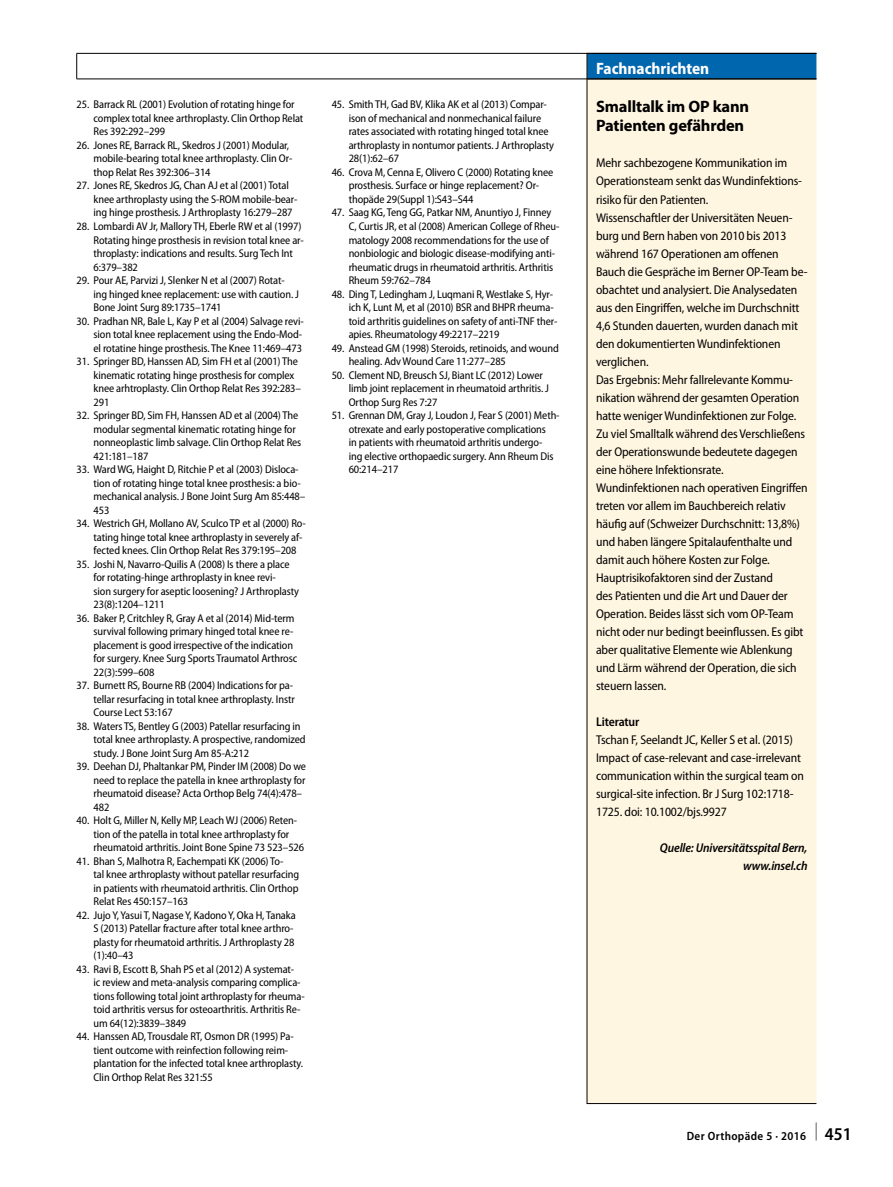
<style>
.page{position:relative;width:893px;height:1187px;background:#fff}
.page>*{position:absolute;margin:0;border:0;box-sizing:border-box;transform-origin:0 0}
.t1{font:700 16.5px/19.8px "Myriad Pro";letter-spacing:-.01em;color:#000}
.t2{font:700 semi-condensed 16.5px "Myriad Pro";color:#fff}
.t3{font:semi-condensed 12.75px/18px "Myriad Pro";letter-spacing:-.01em;color:#000}
.t4{font:italic 600 semi-condensed 12.75px/18px "Myriad Pro";letter-spacing:-.01em;color:#000;text-align:right}
.t5{font:600 semi-condensed 12.75px "Myriad Pro";letter-spacing:-.01em;color:#000}
.t6{font:12px "Myriad Pro Semibold Semi Cn 2";letter-spacing:.03em;color:#000}
.t7{font:semi-condensed 11.25px/13.5px "Myriad Pro";letter-spacing:-.01em;color:#000}
.s1{font-family:"Myriad Pro";font-weight:600;font-stretch:semi-condensed;font-size:18px}
</style>
<div class="page">
<div style="left:587px;top:53px;width:230px;height:1050px;background:#fff6e2"></div>
<hr style="left:77px;top:79px;width:739px;height:1px;background:#000">
<svg style="left:76px;top:54px;width:1px;height:25px"></svg>
<hr style="left:77px;top:53px;width:739px;height:1px;background:#000">
<p class="t7" style="left:94px;top:98px;width:211px;text-indent:-17px">25. Barrack RL (2001) Evolution of rotating hinge for complex total knee arthroplasty. Clin Orthop Relat<br>Res 392:292–299</p>
<p class="t7" style="left:94px;top:139px;width:200px;text-indent:-17px">26. Jones RE, Barrack RL, Skedros J (2001) Modular, mobile-bearing total knee arthroplasty. Clin Or&shy;thop Relat Res 392:306–314</p>
<p class="t7" style="left:94px;top:179px;width:205px;text-indent:-17px">27. Jones RE, Skedros JG, Chan AJ et al (2001) Total knee arthroplasty using the S-ROM mobile-bear&shy;ing hinge prosthesis. J Arthroplasty 16:279–287</p>
<p class="t7" style="left:94px;top:220px;width:212px;text-indent:-17px">28. Lombardi AV Jr, Mallory TH, Eberle RW et al (1997)<br>Rotating hinge prosthesis in revision total knee ar&shy;throplasty: indications and results. Surg Tech Int 6:379–382</p>
<p class="t7" style="left:94px;top:274px;width:207px;text-indent:-17px">29. Pour AE, Parvizi J, Slenker N et al (2007) Rotat&shy;ing hinged knee replacement: use with caution. J<br>Bone Joint Surg 89:1735–1741</p>
<p class="t7" style="left:94px;top:314px;width:212px;text-indent:-17px">30. Pradhan NR, Bale L, Kay P et al (2004) Salvage revi&shy;sion total knee replacement using the Endo-Mod&shy;el rotatine hinge prosthesis. The Knee 11:469–473</p>
<p class="t7" style="left:94px;top:355px;width:209px;text-indent:-17px">31. Springer BD, Hanssen AD, Sim FH et al (2001) The kinematic rotating hinge prosthesis for complex knee arhtroplasty. Clin Orthop Relat Res 392:283– 291</p>
<p class="t7" style="left:94px;top:409px;width:209px;text-indent:-17px">32. Springer BD, Sim FH, Hanssen AD et al (2004) The modular segmental kinematic rotating hinge for nonneoplastic limb salvage. Clin Orthop Relat Res 421:181–187</p>
<p class="t7" style="left:94px;top:463px;width:213px;text-indent:-17px">33. Ward WG, Haight D, Ritchie P et al (2003) Disloca&shy;tion of rotating hinge total knee prosthesis: a bio&shy;mechanical analysis. J Bone Joint Surg Am 85:448– 453</p>
<p class="t7" style="left:94px;top:517px;width:214px;text-indent:-17px">34. Westrich GH, Mollano AV, Sculco TP et al (2000) Ro&shy;tating hinge total knee arthroplasty in severely af&shy;fected knees. Clin Orthop Relat Res 379:195–208</p>
<p class="t7" style="left:94px;top:557px;width:207px;text-indent:-17px">35. Joshi N, Navarro-Quilis A (2008) Is there a place for rotating-hinge arthroplasty in knee revi-<br>sion surgery for aseptic loosening? J Arthroplasty 23(8):1204–1211</p>
<p class="t7" style="left:94px;top:611px;width:205px;text-indent:-17px">36. Baker P, Critchley R, Gray A et al (2014) Mid-term survival following primary hinged total knee re&shy;placement is good irrespective of the indication for surgery. Knee Surg Sports Traumatol Arthrosc 22(3):599–608</p>
<p class="t7" style="left:94px;top:679px;width:203px;text-indent:-17px">37. Burnett RS, Bourne RB (2004) Indications for pa&shy;tellar resurfacing in total knee arthroplasty. Instr<br>Course Lect 53:167</p>
<p class="t7" style="left:94px;top:719px;width:213px;text-indent:-17px">38. Waters TS, Bentley G (2003) Patellar resurfacing in total knee arthroplasty. A prospective, randomized study. J Bone Joint Surg Am 85-A:212</p>
<p class="t7" style="left:94px;top:760px;width:214px;text-indent:-17px">39. Deehan DJ, Phaltankar PM, Pinder IM (2008) Do we need to replace the patella in knee arthroplasty for rheumatoid disease? Acta Orthop Belg 74(4):478– 482</p>
<p class="t7" style="left:94px;top:814px;width:212px;text-indent:-17px">40. Holt G, Miller N, Kelly MP, Leach WJ (2006) Reten&shy;tion of the patella in total knee arthroplasty for rheumatoid arthritis. Joint Bone Spine 73 523–526</p>
<p class="t7" style="left:94px;top:854px;width:207px;text-indent:-17px">41. Bhan S, Malhotra R, Eachempati KK (2006) To-<br>tal knee arthroplasty without patellar resurfacing in patients with rheumatoid arthritis. Clin Orthop Relat Res 450:157–163</p>
<p class="t7" style="left:94px;top:908px;width:204px;text-indent:-17px">42. Jujo Y, Yasui T, Nagase Y, Kadono Y, Oka H, Tanaka S (2013) Patellar fracture after total knee arthro&shy;plasty for rheumatoid arthritis. J Arthroplasty 28 (1):40–43</p>
<p class="t7" style="left:94px;top:962px;width:213px;text-indent:-17px">43. Ravi B, Escott B, Shah PS et al (2012) A systemat-<br>ic review and meta-analysis comparing complica&shy;tions following total joint arthroplasty for rheuma&shy;toid arthritis versus for osteoarthritis. Arthritis Re&shy;um 64(12):3839–3849</p>
<p class="t7" style="left:94px;top:1030px;width:211px;text-indent:-17px">44. Hanssen AD, Trousdale RT, Osmon DR (1995) Pa&shy;tient outcome with reinfection following reim&shy;plantation for the infected total knee arthroplasty.<br>Clin Orthop Relat Res 321:55</p>
<p class="t7" style="left:349px;top:98px;width:207px;text-indent:-17px">45. Smith TH, Gad BV, Klika AK et al (2013) Compar&shy;ison of mechanical and nonmechanical failure rates associated with rotating hinged total knee arthroplasty in nontumor patients. J Arthroplasty 28(1):62–67</p>
<p class="t7" style="left:349px;top:166px;width:206px;text-indent:-17px">46. Crova M, Cenna E, Olivero C (2000) Rotating knee prosthesis. Surface or hinge replacement? Or&shy;thopäde 29(Suppl 1):S43–S44</p>
<p class="t7" style="left:349px;top:206px;width:212px;text-indent:-17px">47. Saag KG, Teng GG, Patkar NM, Anuntiyo J, Finney C, Curtis JR, et al (2008) American College of Rheu&shy;matology 2008 recommendations for the use of nonbiologic and biologic disease-modifying anti&shy;rheumatic drugs in rheumatoid arthritis. Arthritis Rheum 59:762–784</p>
<p class="t7" style="left:349px;top:287px;width:210px;text-indent:-17px">48. Ding T, Ledingham J, Luqmani R, Westlake S, Hyr&shy;ich K, Lunt M, et al (2010) BSR and BHPR rheuma&shy;toid arthritis guidelines on safety of anti-TNF ther&shy;apies. Rheumatology 49:2217–2219</p>
<p class="t7" style="left:349px;top:341px;width:212px;text-indent:-17px">49. Anstead GM (1998) Steroids, retinoids, and wound healing. Adv Wound Care 11:277–285</p>
<p class="t7" style="left:349px;top:368px;width:202px;text-indent:-17px">50. Clement ND, Breusch SJ, Biant LC (2012) Lower limb joint replacement in rheumatoid arthritis. J<br>Orthop Surg Res 7:27</p>
<p class="t7" style="left:349px;top:409px;width:212px;text-indent:-17px">51. Grennan DM, Gray J, Loudon J, Fear S (2001) Meth&shy;otrexate and early postoperative complications<br>in patients with rheumatoid arthritis undergo-<br>ing elective orthopaedic surgery. Ann Rheum Dis 60:214–217</p>
<h1 class="t2" style="left:596px;top:59px;width:115px">Fachnachrichten</h1>
<h1 class="t1" style="left:596px;top:96px;width:155px">Smalltalk im OP kann<br>Patienten gefährden</h1>
<p class="t3" style="left:596px;top:154px;width:213px">Mehr sachbezogene Kommunikation im Operationsteam senkt das Wundinfektions&shy;risiko für den Patienten.<br>Wissenschaftler der Universitäten Neuen&shy;burg und Bern haben von 2010 bis 2013 während 167 Operationen am offenen Bauch die Gespräche im Berner OP-Team be&shy;obachtet und analysiert. Die Analysedaten aus den Eingriffen, welche im Durchschnitt 4,6 Stunden dauerten, wurden danach mit den dokumentierten Wundinfektionen verglichen.<br>Das Ergebnis: Mehr fallrelevante Kommu&shy;nikation während der gesamten Operation hatte weniger Wundinfektionen zur Folge.<br>Zu viel Smalltalk während des Verschließens der Operationswunde bedeutete dagegen eine höhere Infektionsrate.<br>Wundinfektionen nach operativen Eingriffen treten vor allem im Bauchbereich relativ häufig auf (Schweizer Durchschnitt: 13,8%) und haben längere Spitalaufenthalte und damit auch höhere Kosten zur Folge.<br>Hauptrisikofaktoren sind der Zustand<br>des Patienten und die Art und Dauer der Operation. Beides lässt sich vom OP-Team nicht oder nur bedingt beeinflussen. Es gibt aber qualitative Elemente wie Ablenkung und Lärm während der Operation, die sich steuern lassen.</p>
<p class="t5" style="left:596px;top:714px;width:45px">Literatur</p>
<p class="t3" style="left:596px;top:730px;width:209px">Tschan F, Seelandt JC, Keller S et al. (2015)<br>Impact of case-relevant and case-irrelevant communication within the surgical team on surgical-site infection. Br J Surg 102:1718- 1725. doi: 10.1002/bjs.9927</p>
<p class="t4" style="left:660px;top:838px;width:149px">Quelle: Universitätsspital Bern, www.insel.ch</p>
<p class="t6" style="left:687px;top:1129px;width:166px">Der Orthopäde 5 · 2016 <sup>|</sup> <span class="s1">451</span></p>
</div>
